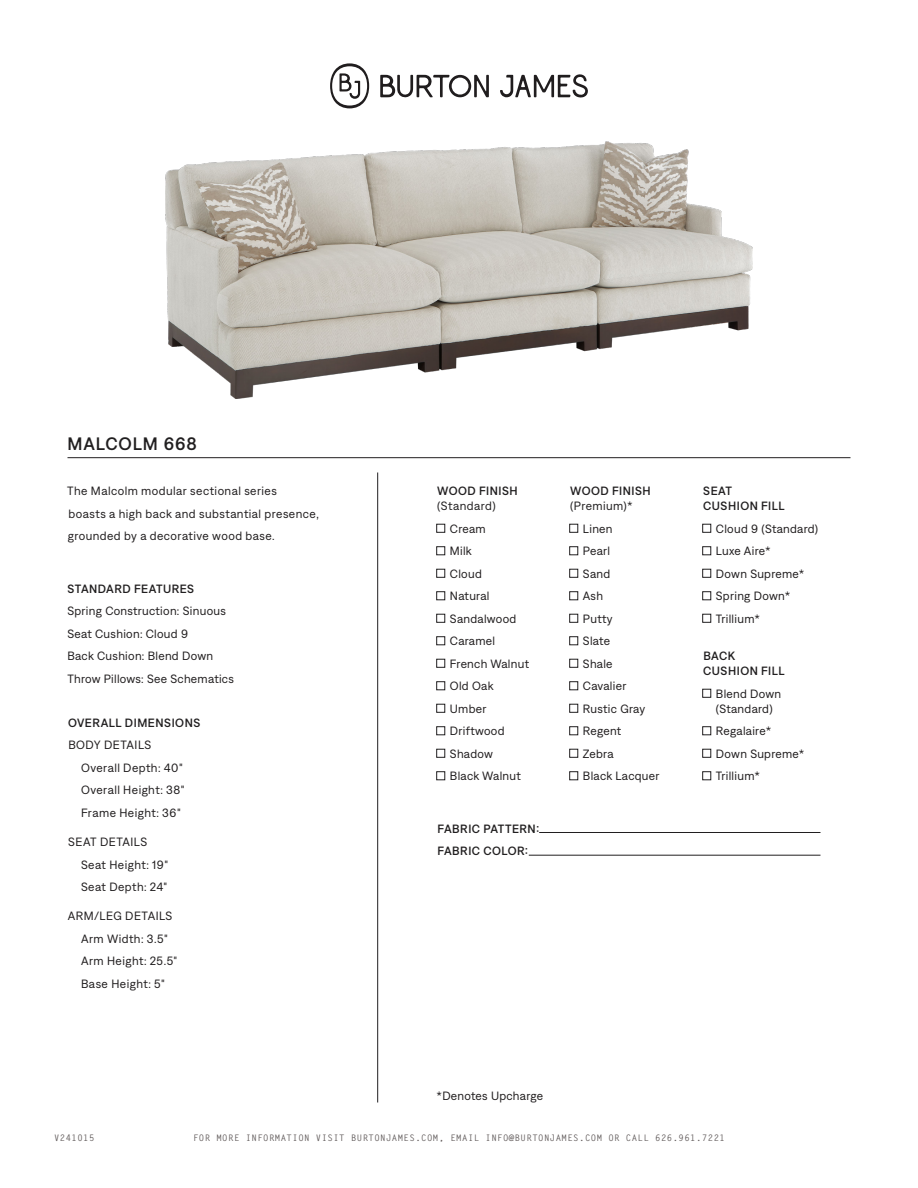
<style>
.page{position:relative;width:918px;height:1188px;background:#fff}
.page>*{position:absolute;margin:0;border:0;box-sizing:border-box;transform-origin:0 0}
.t1{font:500 18px "Denim INK";letter-spacing:.05em;color:#211f20}
.t2{font:12px/22.5px "Denim";letter-spacing:.025em;color:#201d1e}
.t3{font:500 12px "Denim INK";letter-spacing:.045em;color:#211f20}
.t4{font:12px "Denim";letter-spacing:.04em;color:#211f20}
.t5{font:700 9px "Letter Gothic Std";letter-spacing:.05em;color:#635d5d}
</style>
<div class="page">
<svg style="left:330px;top:63px;width:39px;height:45px"></svg>
<svg style="left:380px;top:75px;width:109px;height:23px"></svg>
<svg style="left:500px;top:74px;width:88px;height:24px"></svg>
<hr style="left:68px;top:457px;width:782px;height:1px;background:#211f20">
<img style="left:165px;top:141px;width:588px;height:258px">
<hr style="left:539px;top:832px;width:281px;height:1px;background:#211f20">
<hr style="left:529px;top:855px;width:291px;height:1px;background:#211f20">
<hr style="left:377px;top:472px;width:1px;height:630px;background:#211f20">
<div style="left:436px;top:524px;width:9px;height:8px;background:#fff;border:1px solid #211f20"></div>
<div style="left:436px;top:547px;width:9px;height:8px;background:#fff;border:1px solid #211f20"></div>
<div style="left:436px;top:569px;width:9px;height:9px;background:#fff;border:1px solid #211f20"></div>
<div style="left:436px;top:592px;width:9px;height:8px;background:#fff;border:1px solid #211f20"></div>
<div style="left:436px;top:614px;width:9px;height:8px;background:#fff;border:1px solid #211f20"></div>
<div style="left:436px;top:637px;width:9px;height:8px;background:#fff;border:1px solid #211f20"></div>
<div style="left:436px;top:659px;width:9px;height:9px;background:#fff;border:1px solid #211f20"></div>
<div style="left:436px;top:682px;width:9px;height:8px;background:#fff;border:1px solid #211f20"></div>
<div style="left:436px;top:704px;width:9px;height:8px;background:#fff;border:1px solid #211f20"></div>
<div style="left:436px;top:727px;width:9px;height:8px;background:#fff;border:1px solid #211f20"></div>
<div style="left:436px;top:749px;width:9px;height:9px;background:#fff;border:1px solid #211f20"></div>
<div style="left:436px;top:772px;width:9px;height:8px;background:#fff;border:1px solid #211f20"></div>
<div style="left:702px;top:524px;width:9px;height:8px;background:#fff;border:1px solid #211f20"></div>
<div style="left:702px;top:547px;width:9px;height:8px;background:#fff;border:1px solid #211f20"></div>
<div style="left:702px;top:569px;width:9px;height:9px;background:#fff;border:1px solid #211f20"></div>
<div style="left:702px;top:592px;width:9px;height:8px;background:#fff;border:1px solid #211f20"></div>
<div style="left:702px;top:614px;width:9px;height:8px;background:#fff;border:1px solid #211f20"></div>
<div style="left:702px;top:689px;width:9px;height:9px;background:#fff;border:1px solid #211f20"></div>
<div style="left:702px;top:727px;width:9px;height:8px;background:#fff;border:1px solid #211f20"></div>
<div style="left:702px;top:749px;width:9px;height:9px;background:#fff;border:1px solid #211f20"></div>
<div style="left:702px;top:772px;width:9px;height:8px;background:#fff;border:1px solid #211f20"></div>
<div style="left:569px;top:524px;width:9px;height:8px;background:#fff;border:1px solid #211f20"></div>
<div style="left:569px;top:547px;width:9px;height:8px;background:#fff;border:1px solid #211f20"></div>
<div style="left:569px;top:569px;width:9px;height:9px;background:#fff;border:1px solid #211f20"></div>
<div style="left:569px;top:592px;width:9px;height:8px;background:#fff;border:1px solid #211f20"></div>
<div style="left:569px;top:614px;width:9px;height:8px;background:#fff;border:1px solid #211f20"></div>
<div style="left:569px;top:637px;width:9px;height:8px;background:#fff;border:1px solid #211f20"></div>
<div style="left:569px;top:659px;width:9px;height:9px;background:#fff;border:1px solid #211f20"></div>
<div style="left:569px;top:682px;width:9px;height:8px;background:#fff;border:1px solid #211f20"></div>
<div style="left:569px;top:704px;width:9px;height:8px;background:#fff;border:1px solid #211f20"></div>
<div style="left:569px;top:727px;width:9px;height:8px;background:#fff;border:1px solid #211f20"></div>
<div style="left:569px;top:749px;width:9px;height:9px;background:#fff;border:1px solid #211f20"></div>
<div style="left:569px;top:772px;width:9px;height:8px;background:#fff;border:1px solid #211f20"></div>
<p class="t1" style="left:68px;top:431px;width:131px">MALCOLM 668</p>
<p class="t2" style="left:67px;top:479px;width:253px">The Malcolm modular sectional series<br>boasts a high back and substantial presence, grounded by a decorative wood base.</p>
<p class="t3" style="left:68px;top:580px;width:128px">STANDARD FEATURES</p>
<p class="t2" style="left:68px;top:599px;width:160px">Spring Construction: Sinuous</p>
<p class="t2" style="left:68px;top:621px;width:122px">Seat Cushion: Cloud 9</p>
<p class="t2" style="left:68px;top:644px;width:147px">Back Cushion: Blend Down</p>
<p class="t2" style="left:68px;top:666px;width:168px">Throw Pillows: See Schematics</p>
<p class="t3" style="left:68px;top:714px;width:134px">OVERALL DIMENSIONS</p>
<p class="t2" style="left:68px;top:733px;width:85px">BODY DETAILS</p>
<p class="t2" style="left:81px;top:756px;width:103px">Overall Depth: 40"</p>
<p class="t2" style="left:81px;top:778px;width:105px">Overall Height: 38"</p>
<p class="t2" style="left:81px;top:801px;width:101px">Frame Height: 36"</p>
<p class="t2" style="left:68px;top:830px;width:81px">SEAT DETAILS</p>
<p class="t2" style="left:81px;top:852px;width:89px">Seat Height: 19"</p>
<p class="t2" style="left:81px;top:875px;width:88px">Seat Depth: 24"</p>
<p class="t2" style="left:68px;top:904px;width:106px">ARM/LEG DETAILS</p>
<p class="t2" style="left:81px;top:927px;width:88px">Arm Width: 3.5"</p>
<p class="t2" style="left:81px;top:949px;width:98px">Arm Height: 25.5"</p>
<p class="t2" style="left:81px;top:972px;width:85px">Base Height: 5"</p>
<p class="t3" style="left:437px;top:482px;width:82px">WOOD FINISH</p>
<p class="t4" style="left:437px;top:497px;width:60px">(Standard)</p>
<p class="t2" style="left:450px;top:516px;width:37px">Cream</p>
<p class="t2" style="left:450px;top:539px;width:23px">Milk</p>
<p class="t2" style="left:450px;top:561px;width:33px">Cloud</p>
<p class="t2" style="left:450px;top:584px;width:41px">Natural</p>
<p class="t2" style="left:450px;top:606px;width:68px">Sandalwood</p>
<p class="t2" style="left:450px;top:629px;width:47px">Caramel</p>
<p class="t2" style="left:450px;top:651px;width:81px">French Walnut</p>
<p class="t2" style="left:450px;top:674px;width:45px">Old Oak</p>
<p class="t2" style="left:450px;top:696px;width:38px">Umber</p>
<p class="t2" style="left:450px;top:719px;width:56px">Driftwood</p>
<p class="t2" style="left:450px;top:741px;width:45px">Shadow</p>
<p class="t2" style="left:450px;top:764px;width:72px">Black Walnut</p>
<p class="t3" style="left:437px;top:820px;width:103px">FABRIC PATTERN:</p>
<p class="t3" style="left:437px;top:842px;width:92px">FABRIC COLOR:</p>
<p class="t3" style="left:570px;top:482px;width:82px">WOOD FINISH</p>
<p class="t4" style="left:570px;top:497px;width:64px">(Premium)*</p>
<p class="t2" style="left:583px;top:516px;width:31px">Linen</p>
<p class="t2" style="left:583px;top:539px;width:29px">Pearl</p>
<p class="t2" style="left:583px;top:561px;width:29px">Sand</p>
<p class="t2" style="left:583px;top:584px;width:22px">Ash</p>
<p class="t2" style="left:583px;top:606px;width:31px">Putty</p>
<p class="t2" style="left:583px;top:629px;width:29px">Slate</p>
<p class="t2" style="left:583px;top:651px;width:31px">Shale</p>
<p class="t2" style="left:583px;top:674px;width:45px">Cavalier</p>
<p class="t2" style="left:583px;top:696px;width:64px">Rustic Gray</p>
<p class="t2" style="left:583px;top:719px;width:40px">Regent</p>
<p class="t2" style="left:583px;top:741px;width:32px">Zebra</p>
<p class="t2" style="left:583px;top:764px;width:78px">Black Lacquer</p>
<p class="t3" style="left:703px;top:482px;width:30px">SEAT</p>
<p class="t3" style="left:703px;top:497px;width:83px">CUSHION FILL</p>
<p class="t2" style="left:716px;top:516px;width:104px">Cloud 9 (Standard)</p>
<p class="t2" style="left:716px;top:539px;width:56px">Luxe Aire*</p>
<p class="t2" style="left:716px;top:561px;width:90px">Down Supreme*</p>
<p class="t2" style="left:716px;top:584px;width:76px">Spring Down*</p>
<p class="t2" style="left:716px;top:606px;width:46px">Trillium*</p>
<p class="t3" style="left:703px;top:647px;width:33px">BACK</p>
<p class="t3" style="left:703px;top:662px;width:83px">CUSHION FILL</p>
<p class="t2" style="left:716px;top:681px;width:67px">Blend Down</p>
<p class="t2" style="left:716px;top:696px;width:58px">(Standard)</p>
<p class="t2" style="left:716px;top:719px;width:57px">Regalaire*</p>
<p class="t2" style="left:716px;top:741px;width:90px">Down Supreme*</p>
<p class="t2" style="left:716px;top:764px;width:46px">Trillium*</p>
<p class="t2" style="left:436px;top:1084px;width:108px">*Denotes Upcharge</p>
<p class="t5" style="left:54px;top:1132px;width:42px">V241015</p>
<p class="t5" style="left:193px;top:1132px;width:533px">FOR MORE INFORMATION VISIT BURTONJAMES.COM, EMAIL INFO@BURTONJAMES.COM OR CALL 626.961.7221</p>
</div>
